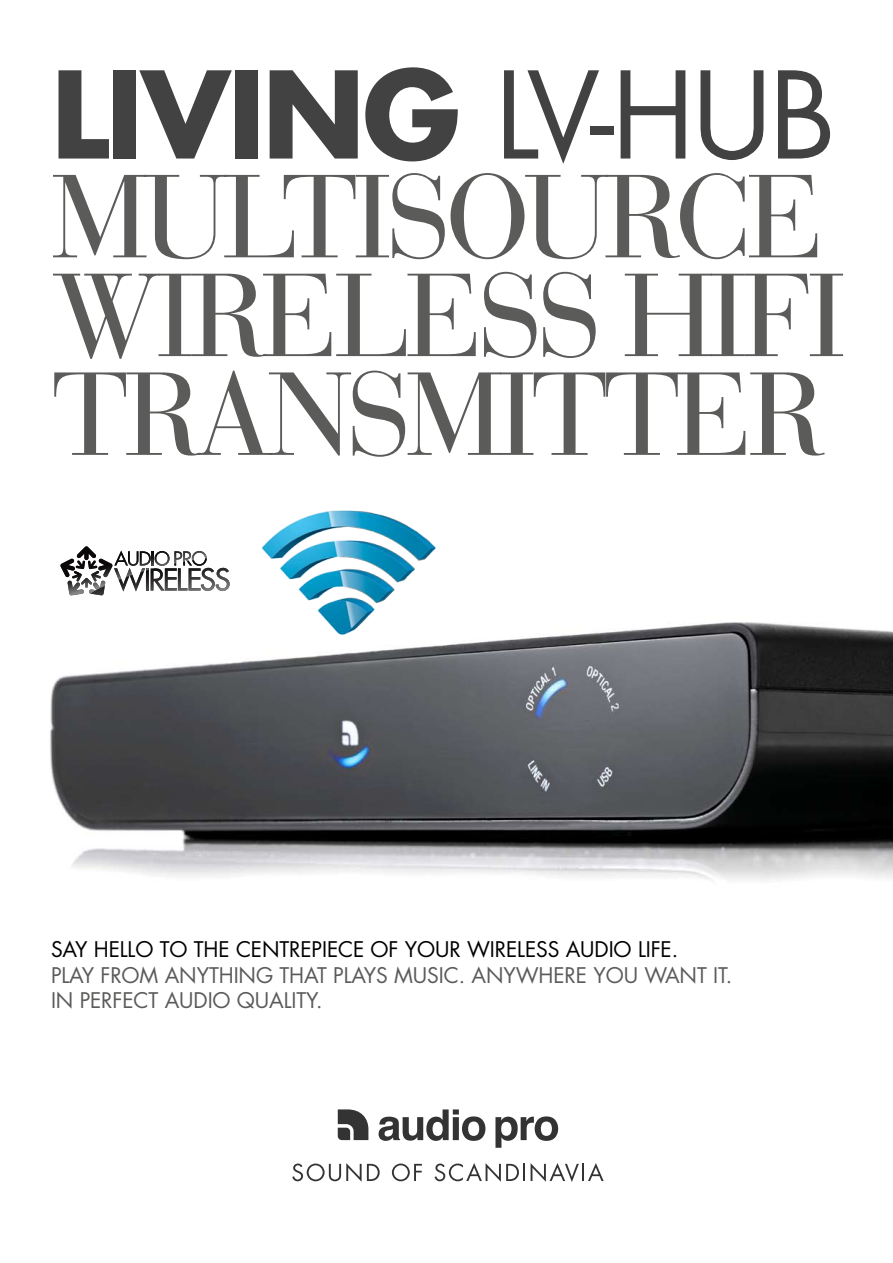
<style>
.page{position:relative;width:893px;height:1263px;background:#fff}
.page>*{position:absolute;margin:0;border:0;box-sizing:border-box;transform-origin:0 0}
.t1{font:117px/98.7px "Bauer Bodoni";letter-spacing:-.05em;color:#5b5b5a}
.t2{font:700 117px "Futura";letter-spacing:-.025em;color:#424242}
.t3{font:21px/25.5px "Futura";letter-spacing:-.005em;color:#5b5b5a}
.t4{font:21px "Futura";letter-spacing:-.005em;color:#000}
.s1{font-weight:400}
</style>
<div class="page">
<img style="left:50px;top:595px;width:843px;height:286px">
<svg style="left:338px;top:1109px;width:30px;height:31px"></svg>
<svg style="left:379px;top:1109px;width:106px;height:32px"></svg>
<svg style="left:495px;top:1116px;width:63px;height:32px"></svg>
<svg style="left:292px;top:1163px;width:88px;height:19px"></svg>
<svg style="left:392px;top:1163px;width:30px;height:18px"></svg>
<svg style="left:435px;top:1163px;width:90px;height:19px"></svg>
<svg style="left:531px;top:1163px;width:73px;height:19px"></svg>
<img style="left:256px;top:510px;width:187px;height:131px">
<svg style="left:60px;top:546px;width:170px;height:49px"></svg>
<h1 class="t2" style="left:51px;top:37px;width:786px">LIVING <span class="s1">LV-HUB</span></h1>
<h1 class="t1" style="left:51px;top:169px;width:796px">MULTISOURCE<br>WIRELESS HIFI<br>TRANSMITTER</h1>
<p class="t4" style="left:51px;top:936px;width:629px">SAY H ELLO TO TH E CENTREPIECE OF YOU R WIRELESS AU DIO LIFE.</p>
<p class="t3" style="left:51px;top:963px;width:683px">PLAY FROM ANYTH ING THAT PLAYS MUS IC. ANYWH ERE YOU WANT IT.<br>IN PERFECT AU DIO QUALITY.</p>
</div>
